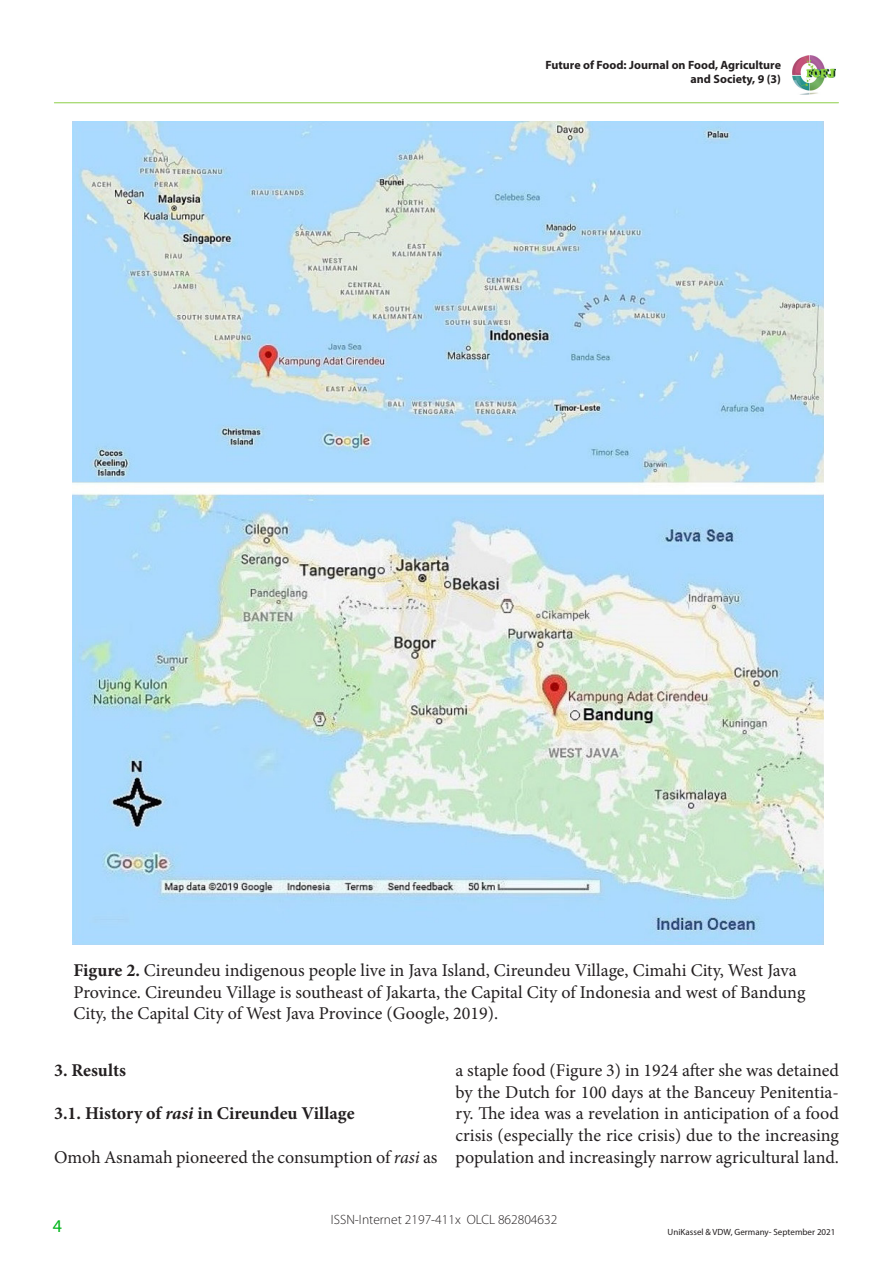
<style>
.page{position:relative;width:893px;height:1263px;background:#fff}
.page>*{position:absolute;margin:0;border:0;box-sizing:border-box;transform-origin:0 0}
.t1{font:18px/21.6px "Minion Pro";color:#231f20;text-align:justify}
.t2{font:700 18px "Minion Pro";color:#231f20}
.t3{font:18px "Myriad Pro";color:#00b51a}
.t4{font:300 13.5px "Myriad Pro";color:#231f20}
.t5{font:700 12px/14.4px "Myriad Pro";color:#231f20;text-align:right}
.t6{font:9px "Myriad Pro";color:#231f20}
.s1{font-weight:700}
.s2{font-style:italic}
</style>
<div class="page">
<hr style="left:54px;top:102px;width:784px;height:1px;background:#92d050">
<img style="left:792px;top:55px;width:44px;height:40px">
<img style="left:72px;top:121px;width:752px;height:823px">
<p class="t5" style="left:545px;top:57px;width:237px">Future of Food: Journal on Food, Agriculture and Society, 9 (3)</p>
<p class="t1" style="left:73px;top:960px;width:733px;text-align:left"><span class="s1">Figure 2.</span> Cireundeu indigenous people live in Java Island, Cireundeu Village, Cimahi City, West Java<br>Province. Cireundeu Village is southeast of Jakarta, the Capital City of Indonesia and west of Bandung<br>City, the Capital City of West Java Province (Google, 2019).</p>
<p class="t2" style="left:54px;top:1058px;width:73px">3. Results</p>
<p class="t2" style="left:54px;top:1101px;width:302px">3.1. History of <span class="s2">rasi</span> in Cireundeu Village</p>
<p class="t1" style="left:54px;top:1146px;width:385px">Omoh Asnamah pioneered the consumption of <span class="s2">rasi</span> as</p>
<p class="t1" style="left:455px;top:1060px;width:385px">a staple food (Figure 3) in 1924 after she was detained by the Dutch for 100 days at the Banceuy Penitentia&shy;ry. The idea was a revelation in anticipation of a food crisis (especially the rice crisis) due to the increasing population and increasingly narrow agricultural land.</p>
<p class="t3" style="left:53px;top:1215px;width:11px">4</p>
<p class="t4" style="left:331px;top:1212px;width:228px">ISSN-Internet 2197-411x OLCL 862804632</p>
<p class="t6" style="left:668px;top:1226px;width:169px">UniKassel &amp; VDW, Germany- September 2021</p>
</div>
